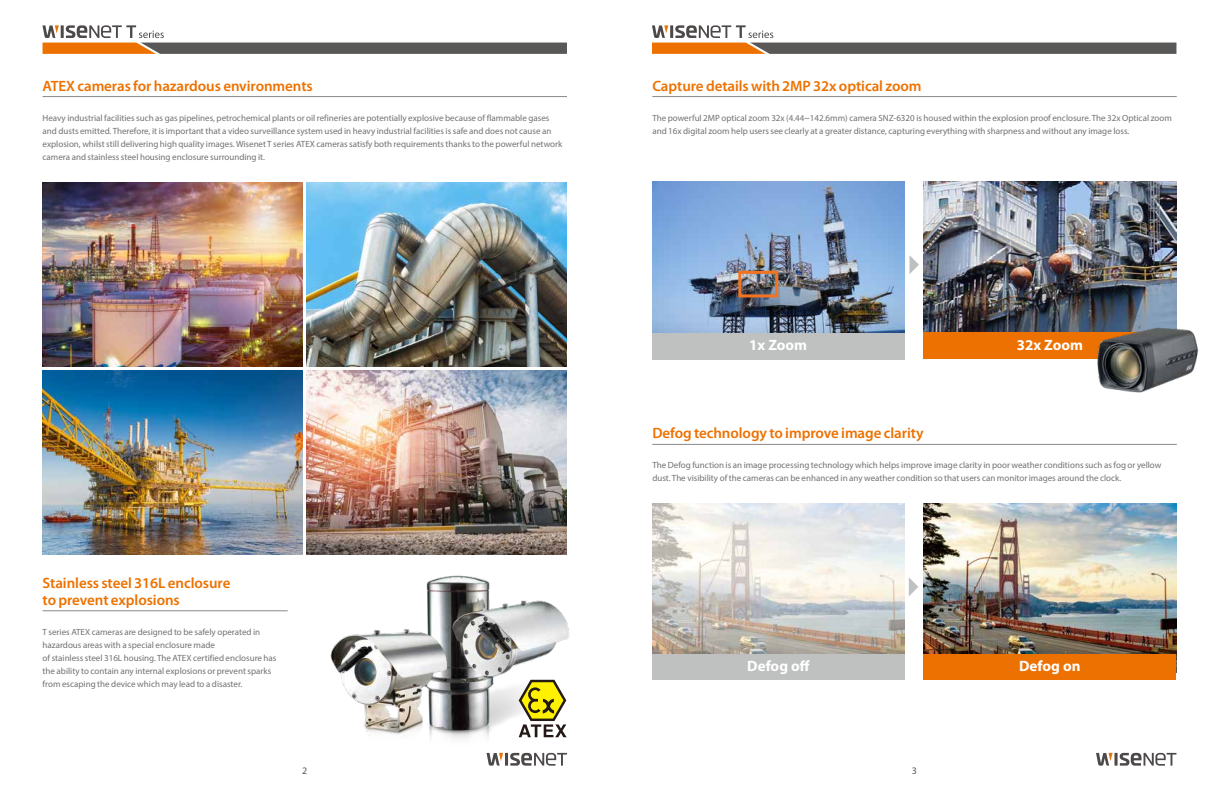
<style>
.page{position:relative;width:1219px;height:794px;background:#fff}
.page>*{position:absolute;margin:0;border:0;box-sizing:border-box;transform-origin:0 0}
.t1{font:600 15px/17px "Myriad Pro";letter-spacing:-.005em;color:#ed7100}
.t2{font:700 15px "Myriad Pro";color:#fff}
.t3{font:10px "Myriad Pro";color:#5a5757}
.t4{font:9px/13px "Myriad Pro";color:#727171}
</style>
<div class="page">
<svg style="left:43px;top:25px;width:524px;height:29px"></svg>
<svg style="left:652px;top:25px;width:524px;height:29px"></svg>
<svg style="left:1096px;top:753px;width:80px;height:12px"></svg>
<img style="left:426px;top:575px;width:144px;height:191px">
<img style="left:330px;top:608px;width:132px;height:145px">
<img style="left:43px;top:182px;width:260px;height:184px">
<img style="left:43px;top:371px;width:260px;height:183px">
<img style="left:307px;top:182px;width:260px;height:184px">
<img style="left:307px;top:371px;width:260px;height:183px">
<svg style="left:519px;top:680px;width:48px;height:57px"></svg>
<img style="left:652px;top:182px;width:253px;height:151px">
<img style="left:652px;top:504px;width:253px;height:150px">
<img style="left:923px;top:182px;width:253px;height:151px">
<img style="left:923px;top:504px;width:253px;height:150px">
<div style="left:652px;top:333px;width:253px;height:26px;background:#bfc0c0"></div>
<div style="left:652px;top:654px;width:253px;height:26px;background:#bfc0c0"></div>
<div style="left:923px;top:333px;width:253px;height:26px;background:#ed7100"></div>
<div style="left:923px;top:654px;width:253px;height:26px;background:#ed7100"></div>
<img style="left:1082px;top:313px;width:117px;height:80px">
<svg style="left:909px;top:255px;width:10px;height:19px"></svg>
<svg style="left:909px;top:578px;width:9px;height:18px"></svg>
<div style="left:738px;top:271px;width:40px;height:26px;border:3px solid #f27321"></div>
<hr style="left:43px;top:96px;width:524px;height:1px;background:#898989">
<hr style="left:652px;top:96px;width:525px;height:1px;background:#898989">
<hr style="left:652px;top:444px;width:525px;height:1px;background:#898989">
<hr style="left:43px;top:610px;width:245px;height:1px;background:#898989">
<h1 class="t1" style="left:43px;top:77px;width:272px">ATEX cameras for hazardous environments</h1>
<p class="t4" style="left:43px;top:111px;width:521px">Heavy industrial facilities such as gas pipelines, petrochemical plants or oil refineries are potentially explosive because of flammable gases and dusts emitted. Therefore, it is important that a video surveillance system used in heavy industrial facilities is safe and does not cause an explosion, whilst still delivering high quality images. Wisenet T series ATEX cameras satisfy both requirements thanks to the powerful network camera and stainless steel housing enclosure surrounding it.</p>
<h1 class="t1" style="left:43px;top:574px;width:189px">Stainless steel 316L enclosure to prevent explosions</h1>
<p class="t4" style="left:43px;top:625px;width:235px">T series ATEX cameras are designed to be safely operated in hazardous areas with a special enclosure made<br>of stainless steel 316L housing. The ATEX certified enclosure has the ability to contain any internal explosions or prevent sparks from escaping the device which may lead to a disaster.</p>
<h1 class="t1" style="left:652px;top:77px;width:271px">Capture details with 2MP 32x optical zoom</h1>
<p class="t4" style="left:652px;top:111px;width:521px">The powerful 2MP optical zoom 32x (4.44~142.6mm) camera SNZ-6320 is housed within the explosion proof enclosure. The 32x Optical zoom and 16x digital zoom help users see clearly at a greater distance, capturing everything with sharpness and without any image loss.</p>
<h1 class="t2" style="left:749px;top:335px;width:59px">1x Zoom</h1>
<h1 class="t2" style="left:1017px;top:335px;width:68px">32x Zoom</h1>
<h1 class="t1" style="left:652px;top:424px;width:273px">Defog technology to improve image clarity</h1>
<p class="t4" style="left:652px;top:459px;width:511px">The Defog function is an image processing technology which helps improve image clarity in poor weather conditions such as fog or yellow dust. The visibility of the cameras can be enhanced in any weather condition so that users can monitor images around the clock.</p>
<h1 class="t2" style="left:747px;top:656px;width:64px">Defog off</h1>
<h1 class="t2" style="left:1019px;top:656px;width:63px">Defog on</h1>
<p class="t3" style="left:302px;top:764px;width:7px">2</p>
<p class="t3" style="left:912px;top:764px;width:7px">3</p>
</div>
